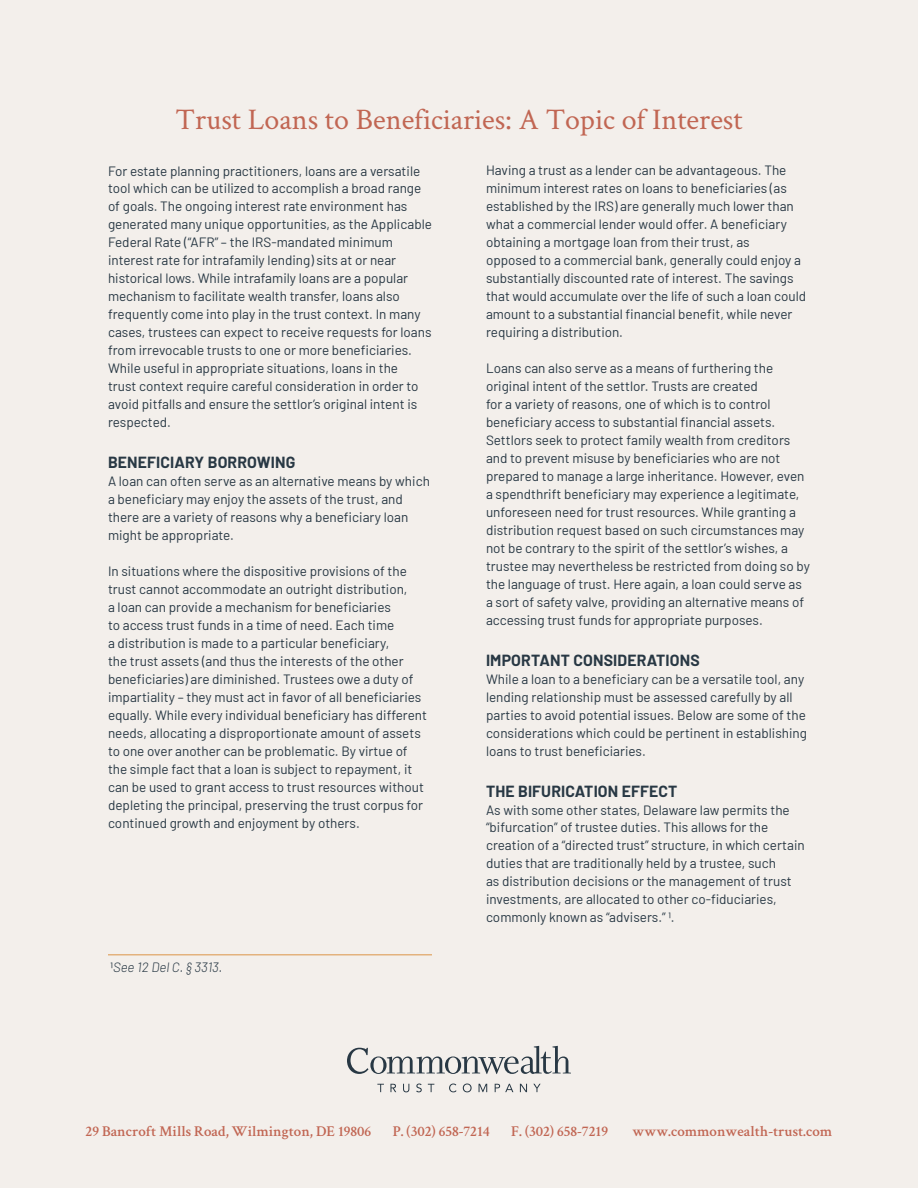
<style>
.page{position:relative;width:918px;height:1188px;background:#f3efeb}
.page>*{position:absolute;margin:0;border:0;box-sizing:border-box;transform-origin:0 0}
.t1{font:30px "Crimson Text";color:#c16653}
.t2{font:700 15.75px "Barlow";letter-spacing:.01em;color:#283844}
.t3{font:600 15px "Crimson Text";color:#c16653}
.t4{font:13.5px/18px "Barlow";color:#283844}
.t5{font:italic 300 13.5px "Barlow";color:#283844}
.s1{font-weight:400;font-style:normal}
</style>
<div class="page">
<svg style="left:377px;top:1084px;width:7px;height:8px"></svg>
<svg style="left:390px;top:1084px;width:6px;height:8px"></svg>
<svg style="left:403px;top:1084px;width:6px;height:8px"></svg>
<svg style="left:416px;top:1084px;width:6px;height:8px"></svg>
<svg style="left:428px;top:1084px;width:6px;height:8px"></svg>
<svg style="left:449px;top:1084px;width:8px;height:8px"></svg>
<svg style="left:463px;top:1084px;width:9px;height:8px"></svg>
<svg style="left:479px;top:1084px;width:8px;height:8px"></svg>
<svg style="left:495px;top:1084px;width:18px;height:8px"></svg>
<svg style="left:520px;top:1084px;width:7px;height:8px"></svg>
<svg style="left:533px;top:1084px;width:8px;height:8px"></svg>
<svg style="left:347px;top:1046px;width:224px;height:28px"></svg>
<hr style="left:108px;top:954px;width:324px;height:2px;background:#e3b27d">
<h1 class="t1" style="left:176px;top:99px;width:569px">Trust Loans to Beneficiaries: A Topic of Interest</h1>
<p class="t4" style="left:108px;top:161px;width:326px">For estate planning practitioners, loans are a versatile tool which can be utilized to accomplish a broad range of goals. The ongoing interest rate environment has generated many unique opportunities, as the Applicable Federal Rate (“AFR” – the IRS-mandated minimum interest rate for intrafamily lending) sits at or near historical lows. While intrafamily loans are a popular mechanism to facilitate wealth transfer, loans also frequently come into play in the trust context. In many cases, trustees can expect to receive requests for loans from irrevocable trusts to one or more beneficiaries.<br>While useful in appropriate situations, loans in the<br>trust context require careful consideration in order to avoid pitfalls and ensure the settlor’s original intent is respected.</p>
<p class="t2" style="left:108px;top:451px;width:189px">BENEFICIARY BORROWING</p>
<p class="t4" style="left:108px;top:471px;width:323px">A loan can often serve as an alternative means by which a beneficiary may enjoy the assets of the trust, and there are a variety of reasons why a beneficiary loan might be appropriate.</p>
<p class="t4" style="left:108px;top:561px;width:321px">In situations where the dispositive provisions of the trust cannot accommodate an outright distribution,<br>a loan can provide a mechanism for beneficiaries<br>to access trust funds in a time of need. Each time<br>a distribution is made to a particular beneficiary,<br>the trust assets (and thus the interests of the other beneficiaries) are diminished. Trustees owe a duty of impartiality – they must act in favor of all beneficiaries equally. While every individual beneficiary has different needs, allocating a disproportionate amount of assets to one over another can be problematic. By virtue of the simple fact that a loan is subject to repayment, it can be used to grant access to trust resources without depleting the principal, preserving the trust corpus for continued growth and enjoyment by others.</p>
<p class="t4" style="left:486px;top:161px;width:322px">Having a trust as a lender can be advantageous. The minimum interest rates on loans to beneficiaries (as established by the IRS) are generally much lower than what a commercial lender would offer. A beneficiary obtaining a mortgage loan from their trust, as<br>opposed to a commercial bank, generally could enjoy a substantially discounted rate of interest. The savings that would accumulate over the life of such a loan could amount to a substantial financial benefit, while never requiring a distribution.</p>
<p class="t4" style="left:486px;top:358px;width:325px">Loans can also serve as a means of furthering the original intent of the settlor. Trusts are created<br>for a variety of reasons, one of which is to control beneficiary access to substantial financial assets.<br>Settlors seek to protect family wealth from creditors and to prevent misuse by beneficiaries who are not prepared to manage a large inheritance. However, even a spendthrift beneficiary may experience a legitimate, unforeseen need for trust resources. While granting a distribution request based on such circumstances may not be contrary to the spirit of the settlor’s wishes, a trustee may nevertheless be restricted from doing so by the language of trust. Here again, a loan could serve as a sort of safety valve, providing an alternative means of accessing trust funds for appropriate purposes.</p>
<p class="t2" style="left:486px;top:649px;width:215px">IMPORTANT CONSIDERATIONS</p>
<p class="t4" style="left:486px;top:669px;width:323px">While a loan to a beneficiary can be a versatile tool, any lending relationship must be assessed carefully by all parties to avoid potential issues. Below are some of the considerations which could be pertinent in establishing loans to trust beneficiaries.</p>
<p class="t2" style="left:486px;top:779px;width:193px">THE BIFURICATION EFFECT</p>
<p class="t4" style="left:486px;top:800px;width:320px">As with some other states, Delaware law permits the “bifurcation” of trustee duties. This allows for the creation of a “directed trust” structure, in which certain duties that are traditionally held by a trustee, such<br>as distribution decisions or the management of trust investments, are allocated to other co-fiduciaries, commonly known as “advisers.” 1.</p>
<p class="t5" style="left:111px;top:957px;width:114px"><span class="s1">1</span>See 12 Del C. § 3313.</p>
<p class="t3" style="left:86px;top:1121px;width:287px">29 Bancroft Mills Road, Wilmington, DE 19806</p>
<p class="t3" style="left:393px;top:1121px;width:99px">P. (302) 658-7214</p>
<p class="t3" style="left:511px;top:1121px;width:98px">F. (302) 658-7219</p>
<p class="t3" style="left:632px;top:1121px;width:201px">www.commonwealth-trust.com</p>
</div>
